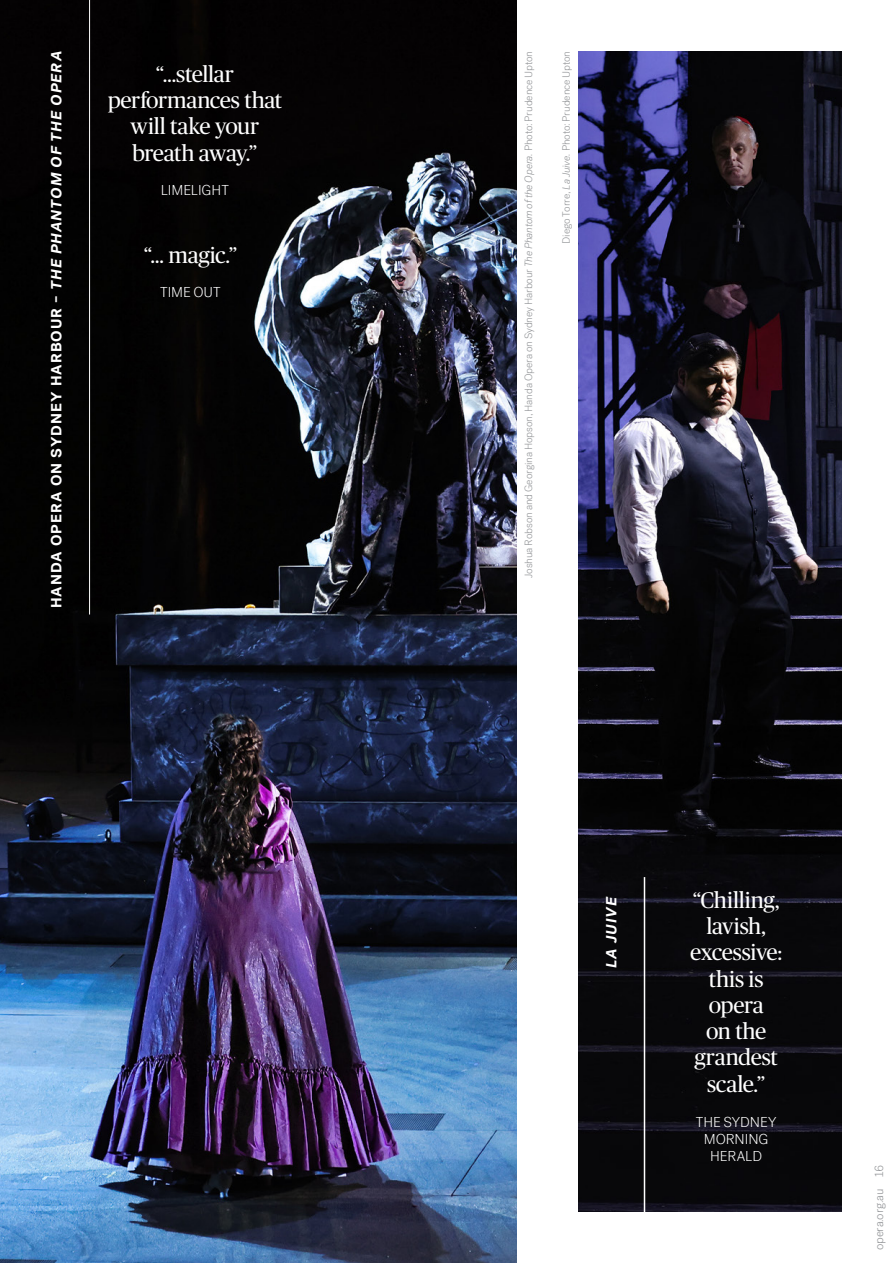
<style>
.page{position:relative;width:893px;height:1263px;background:#fff}
.page>*{position:absolute;margin:0;border:0;box-sizing:border-box;transform-origin:0 0}
._2022_quote{font:22.5px/26.2px "Publico Headline";letter-spacing:-.015em;color:#fff;text-align:center}
.Header_1_caps{font:700 15px "Post Grotesk";letter-spacing:.07em;color:#fff}
.Header_1_caps-2{font:italic 700 15px "Post Grotesk";color:#fff}
.t1{font:300 14.25px/17.2px "Post Grotesk";letter-spacing:-.005em;color:#fff;text-align:center}
.t2{font:300 12px "Post Grotesk";letter-spacing:-.015em;color:#939598}
.Photo_Captions{font:300 10.5px "Post Grotesk";letter-spacing:-.01em;color:#939598}
.s1{font-style:italic}
.s2{font-size:10.5px}
</style>
<div class="page">
<img style="left:578px;top:51px;width:264px;height:1161px">
<hr style="left:644px;top:877px;width:1px;height:382px;background:#fff">
<img style="left:0;top:0;width:516px;height:1263px">
<hr style="left:89px;top:0;width:1px;height:614px;background:#fff">
<p class="Header_1_caps" style="left:47px;top:608px;width:559px;rotate:-90deg">HANDA OPERA ON SYDNEY HARBOUR – <span class="s1">THE PHANTOM OF THE OPERA</span></p>
<p class="_2022_quote" style="left:108px;top:60px;width:176px">“…stellar performances that will take your breath away.”</p>
<p class="t1" style="left:161px;top:182px;width:69px">LIMELIGHT</p>
<p class="_2022_quote" style="left:144px;top:241px;width:95px">“… magic.”</p>
<p class="t1" style="left:160px;top:284px;width:62px">TIME OUT</p>
<p class="Photo_Captions" style="left:522px;top:578px;width:528px;rotate:-90deg">Joshua Robson and Georgina Hopson, Handa Opera on Sydney Harbour <span class="s1">The Phantom of the Opera.</span> Photo: Prudence Upton</p>
<p class="Photo_Captions" style="left:560px;top:244px;width:194px;rotate:-90deg">Diego Torre, <span class="s1">La Juive.</span> Photo: Prudence Upton</p>
<p class="Header_1_caps-2" style="left:602px;top:968px;width:73px;rotate:-90deg">LA JUIVE</p>
<p class="_2022_quote" style="left:690px;top:886px;width:93px">“Chilling, lavish, excessive: this is opera<br>on the grandest scale.”</p>
<p class="t1" style="left:696px;top:1113px;width:82px">THE SYDNEY<br>MORNING<br>HERALD</p>
<p class="t2" style="left:872px;top:1250px;width:87px;rotate:-90deg">opera<span class="s2">.</span>org<span class="s2">.</span>au 16</p>
</div>
